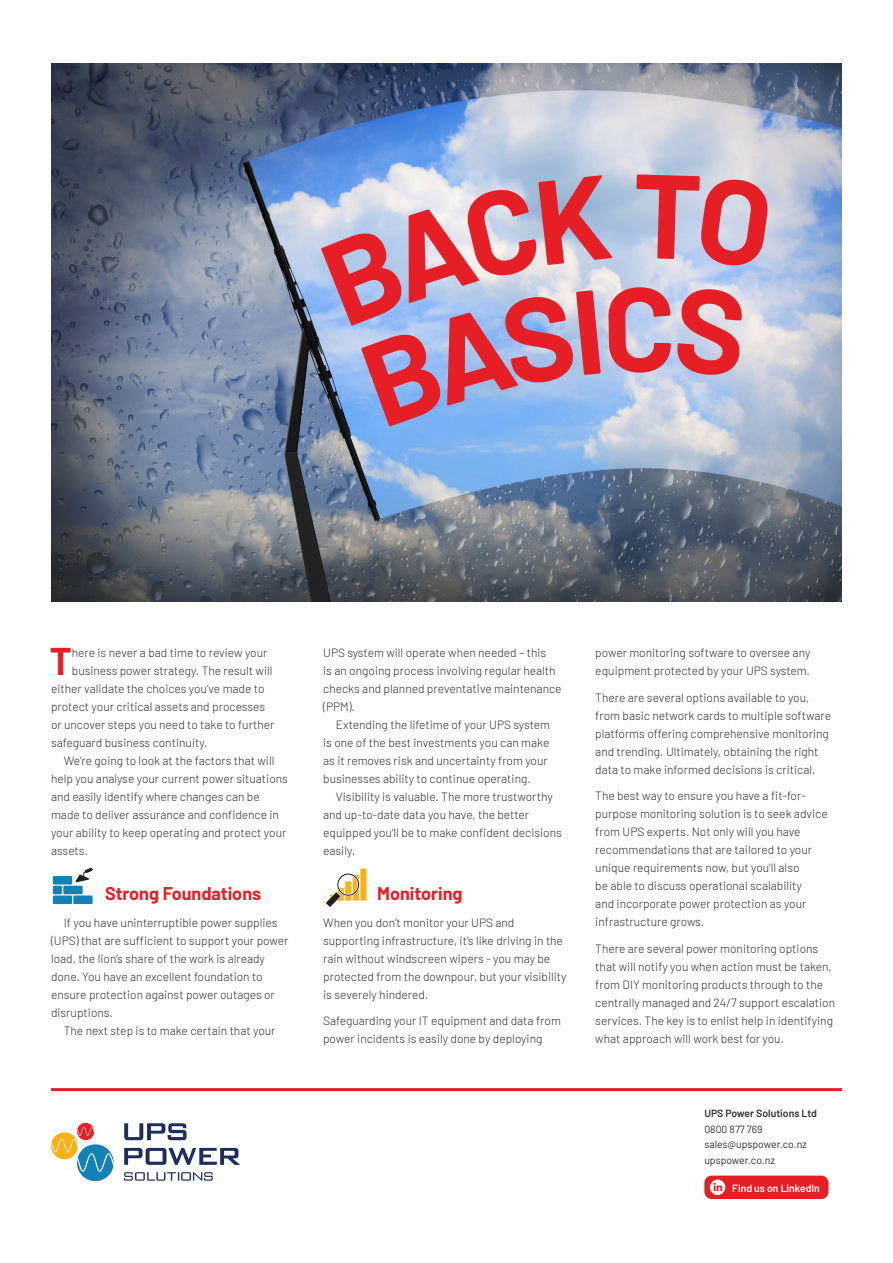
<style>
.page{position:relative;width:893px;height:1263px;background:#fff}
.page>*{position:absolute;margin:0;border:0;box-sizing:border-box;transform-origin:0 0}
.t1{font:700 37.65px "Barlow";color:#e61e25}
.t2{font:700 18px "Barlow";color:#e61e25}
.t3{font:300 12px/18px "Barlow";color:#312f30}
.t4{font:10.5px/15.6px "Barlow";color:#312f30}
.t5{font:600 10.5px "Barlow";color:#312f30}
.t6{font:600 10.5px "Barlow";color:#fff}
</style>
<div class="page">
<svg style="left:124px;top:1123px;width:116px;height:58px"></svg>
<svg style="left:51px;top:1123px;width:63px;height:58px"></svg>
<hr style="left:51px;top:1088px;width:791px;height:3px;background:#e61e25">
<div style="left:704px;top:1175px;width:125px;height:24px;background:#e61e25;border-radius:7px"></div>
<svg style="left:710px;top:1179px;width:15px;height:16px"></svg>
<svg style="left:714px;top:1183px;width:8px;height:8px"></svg>
<img style="left:51px;top:64px;width:791px;height:538px">
<svg style="left:361px;top:326px;width:381px;height:100px;background:#bb8eab"></svg>
<svg style="left:321px;top:174px;width:447px;height:152px;background:#ce96a7"></svg>
<div style="left:53px;top:886px;width:9px;height:8px;background:#1380b7"></div>
<div style="left:53px;top:895px;width:19px;height:9px;background:#1380b7"></div>
<div style="left:73px;top:895px;width:20px;height:9px;background:#1380b7"></div>
<div style="left:63px;top:886px;width:20px;height:8px;background:#1380b7"></div>
<div style="left:53px;top:876px;width:19px;height:8px;background:#1380b7"></div>
<svg style="left:75px;top:868px;width:18px;height:14px"></svg>
<svg style="left:326px;top:868px;width:40px;height:39px"></svg>
<p class="t1" style="left:50px;top:634px;width:24px">T</p>
<p class="t3" style="left:72px;top:643px;width:197px">here is never a bad time to review your</p>
<p class="t3" style="left:72px;top:661px;width:202px">business power strategy. The result will</p>
<p class="t3" style="left:51px;top:679px;width:215px">either validate the choices you’ve made to</p>
<p class="t3" style="left:51px;top:697px;width:216px">protect your critical assets and processes</p>
<p class="t3" style="left:51px;top:715px;width:225px">or uncover steps you need to take to further</p>
<p class="t3" style="left:51px;top:733px;width:158px">safeguard business continuity.</p>
<p class="t3" style="left:51px;top:751px;width:238px;text-indent:13px">We’re going to look at the factors that will help you analyse your current power situations and easily identify where changes can be made to deliver assurance and confidence in your ability to keep operating and protect your assets.</p>
<p class="t2" style="left:105px;top:880px;width:158px">Strong Foundations</p>
<p class="t3" style="left:51px;top:912px;width:239px;text-indent:13px">If you have uninterruptible power supplies (UPS) that are sufficient to support your power load, the lion’s share of the work is already done. You have an excellent foundation to ensure protection against power outages or disruptions.</p>
<p class="t3" style="left:64px;top:1020px;width:213px">The next step is to make certain that your</p>
<p class="t3" style="left:323px;top:643px;width:240px">UPS system will operate when needed – this<br>is an ongoing process involving regular health checks and planned preventative maintenance (PPM).</p>
<p class="t3" style="left:323px;top:715px;width:228px;text-indent:13px">Extending the lifetime of your UPS system is one of the best investments you can make as it removes risk and uncertainty from your businesses ability to continue operating.</p>
<p class="t3" style="left:323px;top:787px;width:240px;text-indent:13px">Visibility is valuable. The more trustworthy and up-to-date data you have, the better equipped you’ll be to make confident decisions easily.</p>
<p class="t2" style="left:377px;top:880px;width:87px">Monitoring</p>
<p class="t3" style="left:323px;top:912px;width:245px">When you don’t monitor your UPS and supporting infrastructure, it’s like driving in the rain without windscreen wipers - you may be protected from the downpour, but your visibility is severely hindered.</p>
<p class="t3" style="left:323px;top:1011px;width:239px">Safeguarding your IT equipment and data from power incidents is easily done by deploying</p>
<p class="t3" style="left:595px;top:643px;width:217px">power monitoring software to oversee any equipment protected by your UPS system.</p>
<p class="t3" style="left:595px;top:687px;width:237px">There are several options available to you, from basic network cards to multiple software platforms offering comprehensive monitoring and trending. Ultimately, obtaining the right data to make informed decisions is critical.</p>
<p class="t3" style="left:595px;top:786px;width:234px">The best way to ensure you have a fit-for&shy;purpose monitoring solution is to seek advice from UPS experts. Not only will you have recommendations that are tailored to your unique requirements now, but you’ll also<br>be able to discuss operational scalability<br>and incorporate power protection as your infrastructure grows.</p>
<p class="t3" style="left:595px;top:939px;width:241px">There are several power monitoring options that will notify you when action must be taken, from DIY monitoring products through to the centrally managed and 24/7 support escalation services. The key is to enlist help in identifying what approach will work best for you.</p>
<p class="t5" style="left:704px;top:1105px;width:114px">UPS Power Solutions Ltd</p>
<p class="t4" style="left:704px;top:1120px;width:104px">0800 877 769 sales@upspower.co.nz upspower.co.nz</p>
<p class="t6" style="left:732px;top:1180px;width:89px">Find us on LinkedIn</p>
</div>
